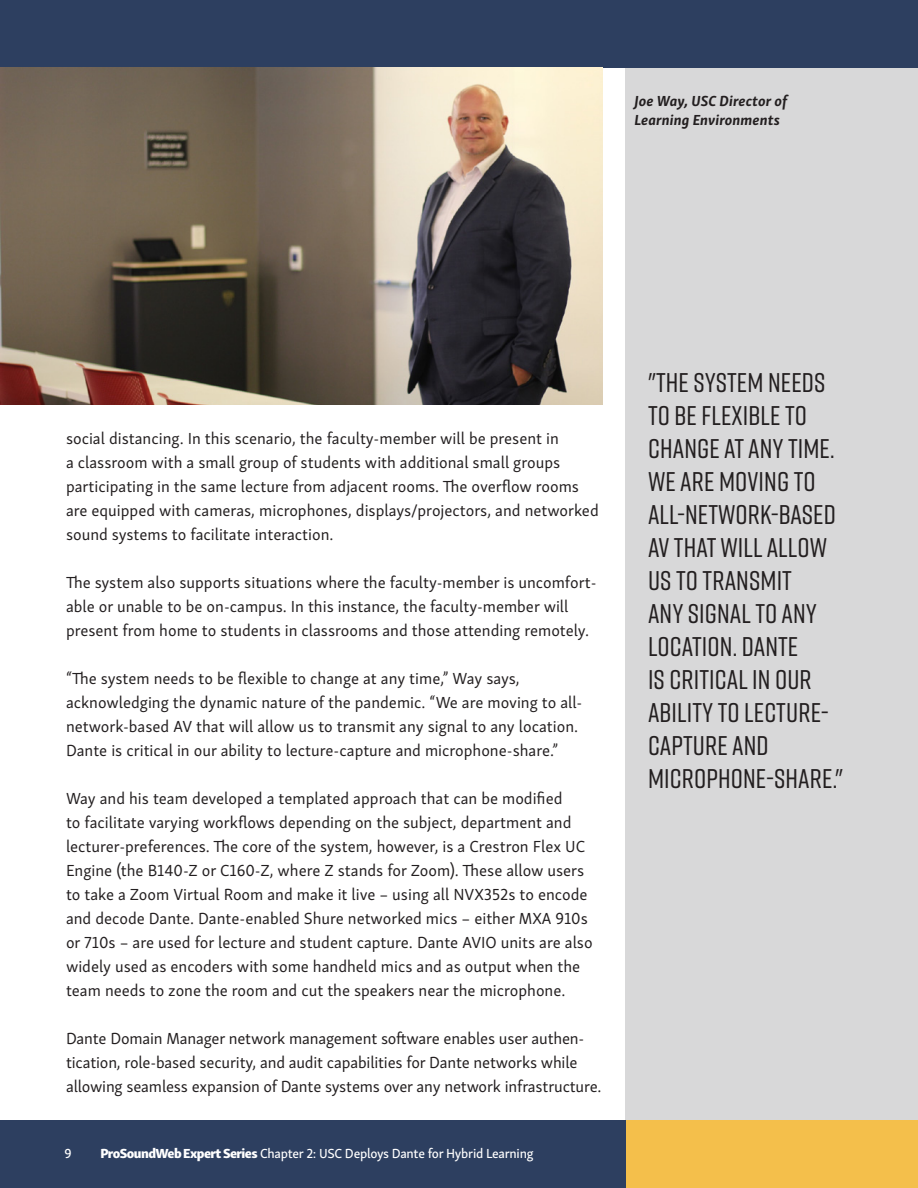
<style>
.page{position:relative;width:918px;height:1188px;background:#fff}
.page>*{position:absolute;margin:0;border:0;box-sizing:border-box;transform-origin:0 0}
.WP_pull_text{font:500 27px/33px "Rift";letter-spacing:.005em;color:#231f20}
.WP_first_paragraph{font:16.5px/24px "Skolar Sans";color:#231f20}
.WP_caption{font:italic 700 15px/19.5px "Skolar Sans";letter-spacing:.005em;color:#231f20}
.t1{font:13.5px "Skolar Sans Me";letter-spacing:-.02em;color:#fff}
.s1{font-family:"Skolar Sans Eb"}
</style>
<div class="page">
<div style="left:626px;top:54px;width:292px;height:1134px;background:#d8d8d9"></div>
<div style="left:0;top:1120px;width:627px;height:68px;background:#2d3f60"></div>
<div style="left:626px;top:1120px;width:292px;height:68px;background:#f4bf4b"></div>
<div style="left:0;top:0;width:918px;height:68px;background:#2d3f60"></div>
<img style="left:0;top:68px;width:603px;height:337px">
<p class="WP_caption" style="left:634px;top:90px;width:155px">Joe Way, USC Director of<br>Learning Environments</p>
<p class="WP_first_paragraph" style="left:66px;top:425px;width:534px">social distancing. In this scenario, the faculty-member will be present in<br>a classroom with a small group of students with additional small groups participating in the same lecture from adjacent rooms. The overflow rooms are equipped with cameras, microphones, displays/projectors, and networked sound systems to facilitate interaction.</p>
<p class="WP_first_paragraph" style="left:66px;top:569px;width:532px">The system also supports situations where the faculty-member is uncomfort&shy;able or unable to be on-campus. In this instance, the faculty-member will present from home to students in classrooms and those attending remotely.</p>
<p class="WP_first_paragraph" style="left:66px;top:665px;width:518px">“The system needs to be flexible to change at any time,” Way says, acknowledging the dynamic nature of the pandemic. “We are moving to all&shy;network-based AV that will allow us to transmit any signal to any location.<br>Dante is critical in our ability to lecture-capture and microphone-share.”</p>
<p class="WP_first_paragraph" style="left:66px;top:785px;width:528px">Way and his team developed a templated approach that can be modified<br>to facilitate varying workflows depending on the subject, department and lecturer-preferences. The core of the system, however, is a Crestron Flex UC Engine (the B140-Z or C160-Z, where Z stands for Zoom). These allow users to take a Zoom Virtual Room and make it live – using all NVX352s to encode and decode Dante. Dante-enabled Shure networked mics – either MXA 910s or 710s – are used for lecture and student capture. Dante AVIO units are also widely used as encoders with some handheld mics and as output when the team needs to zone the room and cut the speakers near the microphone.</p>
<p class="WP_first_paragraph" style="left:66px;top:1025px;width:537px">Dante Domain Manager network management software enables user authen&shy;tication, role-based security, and audit capabilities for Dante networks while allowing seamless expansion of Dante systems over any network infrastructure.</p>
<p class="t1" style="left:64px;top:1143px;width:9px">9</p>
<p class="t1" style="left:100px;top:1143px;width:435px"><span class="s1">ProSoundWeb Expert Series</span> Chapter 2: USC Deploys Dante for Hybrid Learning</p>
<p class="WP_pull_text" style="left:648px;top:365px;width:197px">"THE SYSTEM NEEDS<br>TO BE FLEXIBLE TO<br>CHANGE AT ANY TIME.<br>WE ARE MOVING TO<br>ALL-NETWORK-BASED<br>AV THAT WILL ALLOW<br>US TO TRANSMIT<br>ANY SIGNAL TO ANY<br>LOCATION. DANTE<br>IS CRITICAL IN OUR<br>ABILITY TO LECTURE-<br>CAPTURE AND<br>MICROPHONE-SHARE."</p>
</div>
